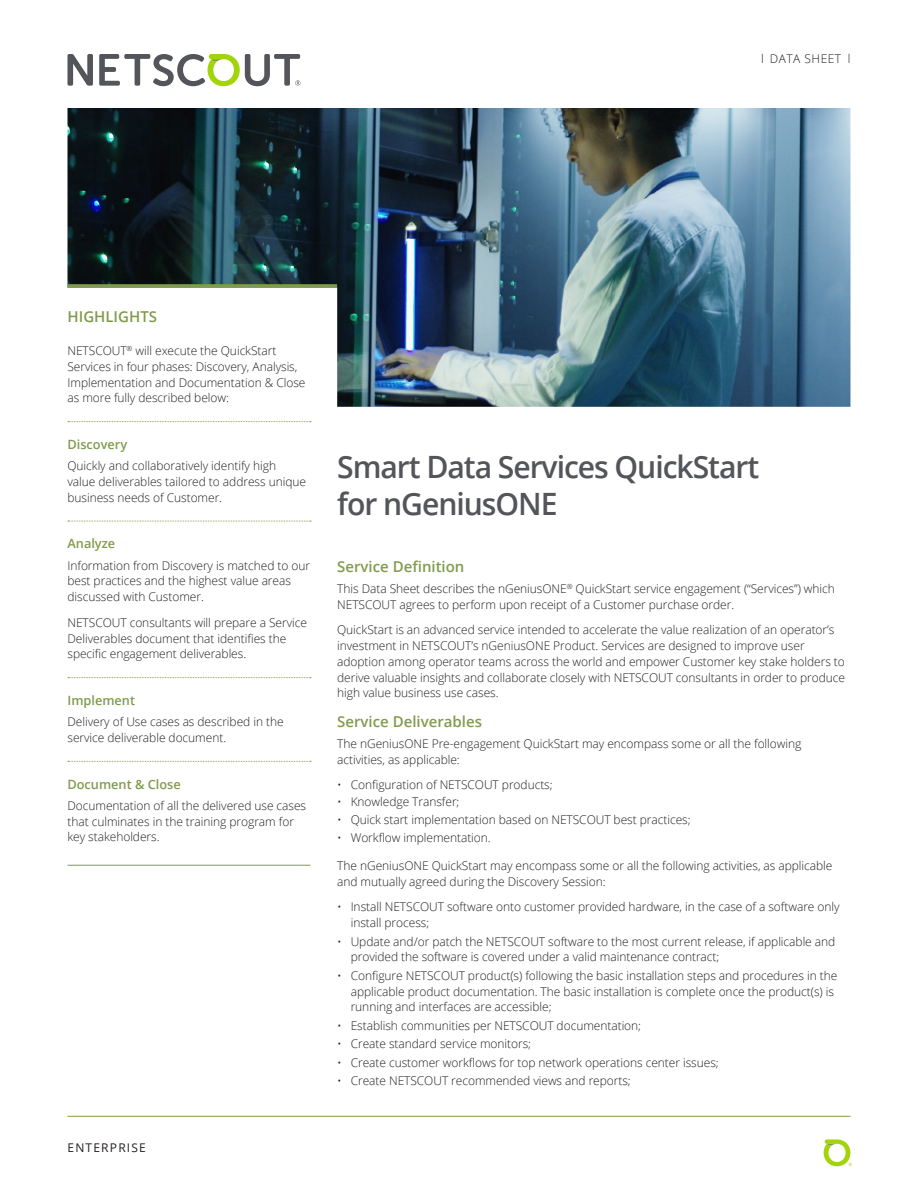
<style>
.page{position:relative;width:918px;height:1188px;background:#fff}
.page>*{position:absolute;margin:0;border:0;box-sizing:border-box;transform-origin:0 0}
.Document_Title{font:600 30.75px/37.5px "Open Sans";letter-spacing:-.035em;color:#54555a}
.Level_1_-_Heading{font:600 15px "Open Sans";color:#809b4c}
.Level_1_-_Section_He{font:600 15px "Open Sans";color:#809b4c}
.Level_2_-_Heading{font:600 12.75px "Open Sans";color:#809b4c}
.Body{font:300 12px/15.8px "Open Sans";letter-spacing:-.005em;color:#231f20}
.Body-2{font:300 12px "Open Sans";letter-spacing:.04em;color:#231f20}
.t1{font:12px "Open Sans";letter-spacing:.1em;color:#231f20}
</style>
<div class="page">
<svg style="left:824px;top:1139px;width:28px;height:27px"></svg>
<hr style="left:68px;top:1116px;width:782px;height:1px;background:#809b4c">
<svg style="left:68px;top:54px;width:25px;height:32px"></svg>
<svg style="left:99px;top:54px;width:201px;height:32px"></svg>
<img style="left:68px;top:108px;width:782px;height:299px">
<svg style="left:68px;top:284px;width:269px;height:4px"></svg>
<svg style="left:68px;top:421px;width:243px;height:1px"></svg>
<svg style="left:68px;top:521px;width:243px;height:1px"></svg>
<svg style="left:68px;top:677px;width:243px;height:1px"></svg>
<svg style="left:68px;top:761px;width:243px;height:1px"></svg>
<hr style="left:68px;top:865px;width:242px;height:1px;background:#809b4c">
<p class="Body-2" style="left:761px;top:51px;width:91px">l DATA SHEET l</p>
<p class="Level_1_-_Section_He" style="left:68px;top:306px;width:91px">HIGHLIGHTS</p>
<p class="Body" style="left:68px;top:342px;width:239px">NETSCOUT<sup>®</sup> will execute the QuickStart Services in four phases: Discovery, Analysis, Implementation and Documentation &amp; Close as more fully described below:</p>
<p class="Level_2_-_Heading" style="left:68px;top:436px;width:61px">Discovery</p>
<p class="Body" style="left:68px;top:458px;width:240px">Quickly and collaboratively identify high value deliverables tailored to address unique business needs of Customer.</p>
<p class="Level_2_-_Heading" style="left:68px;top:535px;width:49px">Analyze</p>
<p class="Body" style="left:68px;top:557px;width:244px">Information from Discovery is matched to our best practices and the highest value areas discussed with Customer.</p>
<p class="Body" style="left:68px;top:614px;width:241px">NETSCOUT consultants will prepare a Service<br>Deliverables document that identifies the specific engagement deliverables.</p>
<p class="Level_2_-_Heading" style="left:68px;top:692px;width:69px">Implement</p>
<p class="Body" style="left:68px;top:714px;width:218px">Delivery of Use cases as described in the service deliverable document.</p>
<p class="Level_2_-_Heading" style="left:68px;top:775px;width:115px">Document &amp; Close</p>
<p class="Body" style="left:68px;top:797px;width:240px">Documentation of all the delivered use cases that culminates in the training program for key stakeholders.</p>
<p class="t1" style="left:68px;top:1139px;width:80px">ENTERPRISE</p>
<p class="Document_Title" style="left:337px;top:447px;width:424px">Smart Data Services QuickStart for nGeniusONE</p>
<p class="Level_1_-_Heading" style="left:337px;top:556px;width:129px">Service Definition</p>
<p class="Body" style="left:337px;top:580px;width:499px">This Data Sheet describes the nGeniusONE<sup>®</sup> QuickStart service engagement (“Services”) which<br>NETSCOUT agrees to perform upon receipt of a Customer purchase order.</p>
<p class="Body" style="left:337px;top:622px;width:510px">QuickStart is an advanced service intended to accelerate the value realization of an operator’s investment in NETSCOUT’s nGeniusONE Product. Services are designed to improve user adoption among operator teams across the world and empower Customer key stake holders to derive valuable insights and collaborate closely with NETSCOUT consultants in order to produce high value business use cases.</p>
<p class="Level_1_-_Heading" style="left:337px;top:711px;width:146px">Service Deliverables</p>
<p class="Body" style="left:337px;top:736px;width:466px">The nGeniusONE Pre-engagement QuickStart may encompass some or all the following activities, as applicable:</p>
<p class="Body" style="left:337px;top:776px;width:217px">• Configuration of NETSCOUT products;</p>
<p class="Body" style="left:337px;top:794px;width:124px">• Knowledge Transfer;</p>
<p class="Body" style="left:337px;top:812px;width:355px">• Quick start implementation based on NETSCOUT best practices;</p>
<p class="Body" style="left:337px;top:830px;width:155px">• Workflow implementation.</p>
<p class="Body" style="left:337px;top:857px;width:497px">The nGeniusONE QuickStart may encompass some or all the following activities, as applicable and mutually agreed during the Discovery Session:</p>
<p class="Body" style="left:351px;top:899px;width:491px;text-indent:-14px">• Install NETSCOUT software onto customer provided hardware, in the case of a software only install process;</p>
<p class="Body" style="left:351px;top:933px;width:486px;text-indent:-14px">• Update and/or patch the NETSCOUT software to the most current release, if applicable and provided the software is covered under a valid maintenance contract;</p>
<p class="Body" style="left:351px;top:967px;width:488px;text-indent:-14px">• Configure NETSCOUT product(s) following the basic installation steps and procedures in the applicable product documentation. The basic installation is complete once the product(s) is running and interfaces are accessible;</p>
<p class="Body" style="left:337px;top:1017px;width:305px">• Establish communities per NETSCOUT documentation;</p>
<p class="Body" style="left:337px;top:1036px;width:195px">• Create standard service monitors;</p>
<p class="Body" style="left:337px;top:1054px;width:383px">• Create customer workflows for top network operations center issues;</p>
<p class="Body" style="left:337px;top:1073px;width:295px">• Create NETSCOUT recommended views and reports;</p>
</div>
